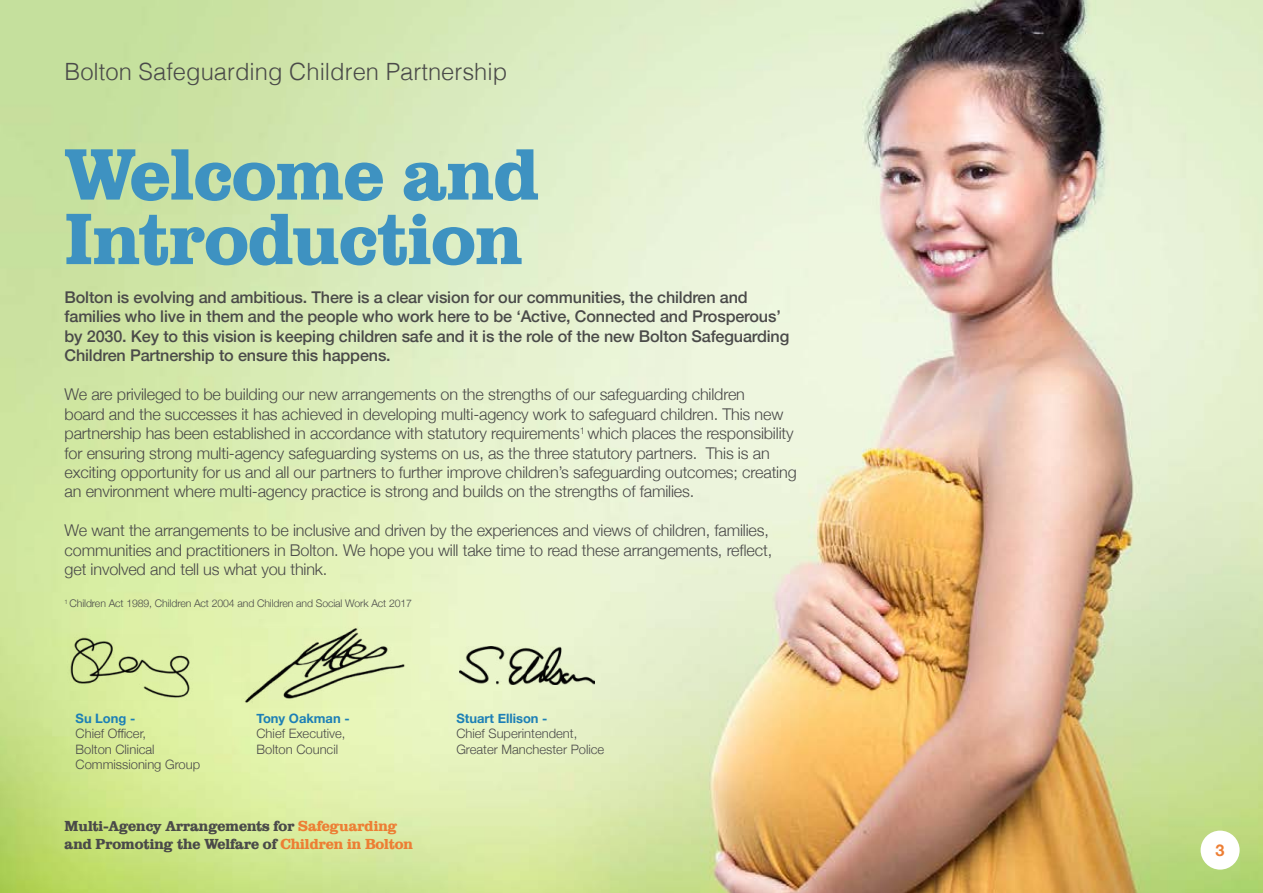
<style>
.page{position:relative;width:1263px;height:893px;background:#fff}
.page>*{position:absolute;margin:0;border:0;box-sizing:border-box;transform-origin:0 0}
.t1{font:75px/64.5px "Bolton";color:#3e92c1}
.t2{font:300 23.85px "Helvetica";color:#4a4a49}
.t3{font:300 16.2px/19.5px "Helvetica Neue";letter-spacing:-.01em;color:#4a4a49}
.t4{font:500 16.2px/19.5px "Helvetica Neue";letter-spacing:-.01em;color:#4a4a49}
.t5{font:700 16.2px "Helvetica Neue";color:#ed7e34}
.t6{font:15px/18px "Bolton";color:#4a4a49}
.t7{font:300 12.9px/15.6px "Helvetica Neue";color:#4a4a49}
.t8{font:700 12.9px "Helvetica Neue";color:#1c7fb6}
.t9{font:300 10.5px "Helvetica Neue";letter-spacing:-.01em;color:#4a4a49}
.s1{color:#ed7e34}
</style>
<div class="page">
<img style="left:0;top:0;width:1263px;height:893px">
<div style="left:1200px;top:831px;width:39px;height:39px;background:#fff;border-radius:50%"></div>
<img style="left:68px;top:635px;width:126px;height:66px">
<img style="left:242px;top:626px;width:168px;height:81px">
<img style="left:459px;top:647px;width:135px;height:37px">
<h2 class="t2" style="left:65px;top:51px;width:444px">Bolton Safeguarding Children Partnership</h2>
<h1 class="t1" style="left:65px;top:140px;width:476px">Welcome and<br>Introduction</h1>
<p class="t4" style="left:65px;top:286px;width:726px">Bolton is evolving and ambitious. There is a clear vision for our communities, the children and families who live in them and the people who work here to be ‘Active, Connected and Prosperous’ by 2030. Key to this vision is keeping children safe and it is the role of the new Bolton Safeguarding Children Partnership to ensure this happens.</p>
<p class="t3" style="left:65px;top:383px;width:734px">We are privileged to be building our new arrangements on the strengths of our safeguarding children<br>board and the successes it has achieved in developing multi-agency work to safeguard children. This new partnership has been established in accordance with statutory requirements<sup>1</sup> which places the responsibility for ensuring strong multi-agency safeguarding systems on us, as the three statutory partners. This is an exciting opportunity for us and all our partners to further improve children’s safeguarding outcomes; creating an environment where multi-agency practice is strong and builds on the strengths of families.</p>
<p class="t3" style="left:65px;top:520px;width:709px">We want the arrangements to be inclusive and driven by the experiences and views of children, families, communities and practitioners in Bolton. We hope you will take time to read these arrangements, reflect, get involved and tell us what you think.</p>
<p class="t9" style="left:65px;top:595px;width:349px"><sup>1</sup> Children Act 1989, Children Act 2004 and Children and Social Work Act 2017</p>
<p class="t8" style="left:76px;top:708px;width:61px">Su Long -</p>
<p class="t7" style="left:76px;top:725px;width:126px">Chief Officer,<br>Bolton Clinical<br>Commissioning Group</p>
<p class="t8" style="left:256px;top:708px;width:95px">Tony Oakman -</p>
<p class="t7" style="left:256px;top:725px;width:91px">Chief Executive,<br>Bolton Council</p>
<p class="t6" style="left:65px;top:817px;width:350px">Multi-Agency Arrangements for <span class="s1">Safeguarding </span>and Promoting the Welfare of <span class="s1">Children in Bolton</span></p>
<p class="t8" style="left:456px;top:708px;width:93px">Stuart Ellison -</p>
<p class="t7" style="left:456px;top:725px;width:149px">Chief Superintendent,<br>Greater Manchester Police</p>
<p class="t5" style="left:1215px;top:837px;width:11px">3</p>
</div>
